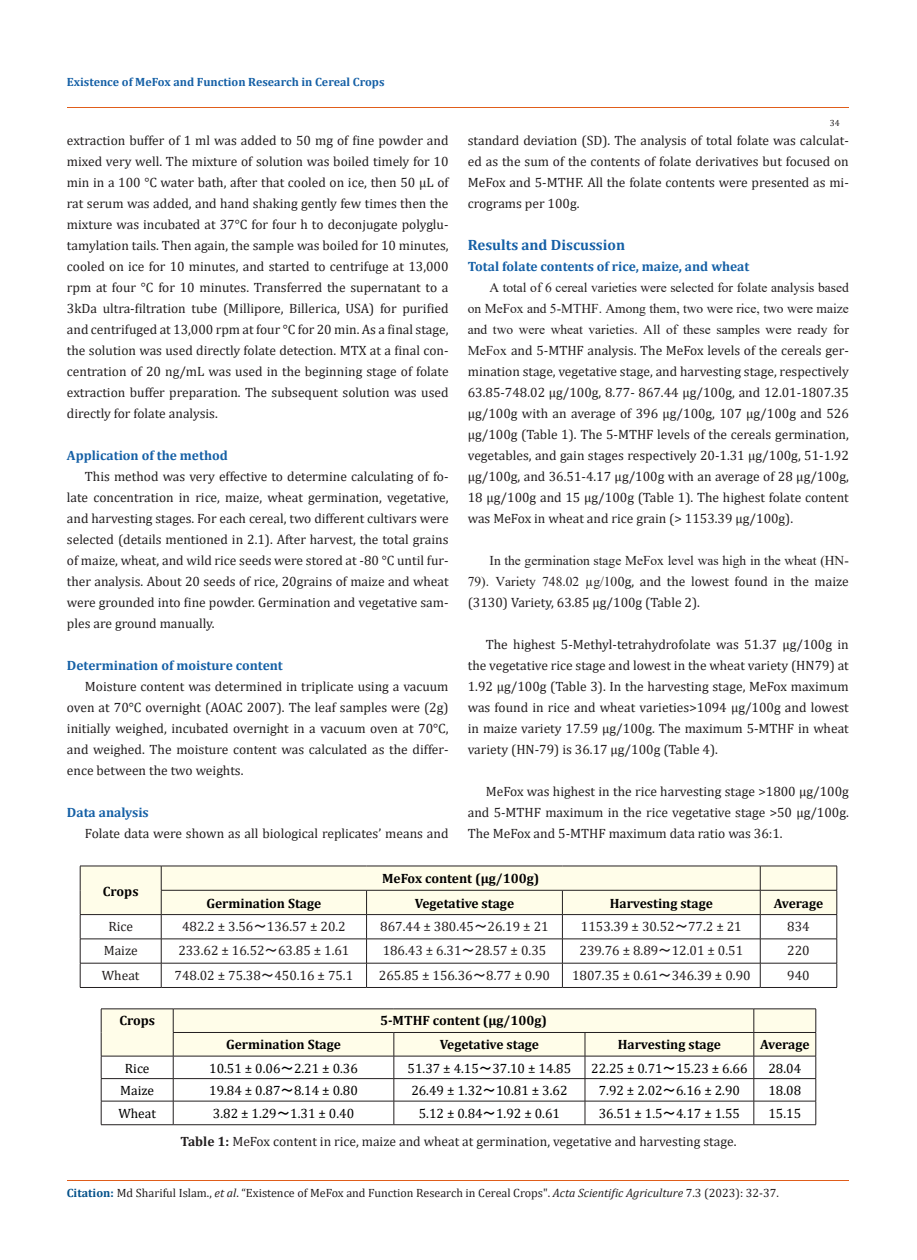
<style>
.page{position:relative;width:917px;height:1260px;background:#fff}
.page>*{position:absolute;margin:0;border:0;box-sizing:border-box;transform-origin:0 0}
.t1{font:700 15px "Cambria";color:#1560a6}
.t2{font:13.5px/21px "Cambria";color:#231f20;text-align:justify}
.t3{font:13.5px "Cambria";color:#000}
.t4{font:700 13.5px "Cambria";color:#000}
.t5{font:13.5px/21px "Times New Roman";color:#231f20;text-align:justify}
.t6{font:700 13.5px "Cambria";color:#1560a6}
.t7{font:12px "Cambria";color:#231f20}
.t8{font:700 12px "Cambria";color:#1560a6}
.t9{font:9px "Cambria";color:#231f20}
.s1{font-family:"Times New Roman"}
.s2{font-family:"Cambria"}
.s3{font-family:"MS Gothic"}
.s4{font-weight:700}
.s5{font-weight:700;color:#035089}
.s6{font-style:italic}
</style>
<div class="page">
<svg style="left:80px;top:866px;width:757px;height:121px"></svg>
<hr style="left:80px;top:987px;width:81px;height:1px;background:#231f20">
<hr style="left:161px;top:987px;width:205px;height:1px;background:#231f20">
<hr style="left:366px;top:987px;width:196px;height:1px;background:#231f20">
<hr style="left:562px;top:987px;width:198px;height:1px;background:#231f20">
<hr style="left:760px;top:987px;width:77px;height:1px;background:#231f20">
<svg style="left:101px;top:1009px;width:715px;height:115px"></svg>
<hr style="left:101px;top:1124px;width:72px;height:1px;background:#231f20">
<hr style="left:173px;top:1124px;width:221px;height:1px;background:#231f20">
<hr style="left:394px;top:1124px;width:191px;height:1px;background:#231f20">
<hr style="left:585px;top:1124px;width:168px;height:1px;background:#231f20">
<hr style="left:753px;top:1124px;width:63px;height:1px;background:#231f20">
<hr style="left:67px;top:108px;width:781px;height:1px;background:#e05d1a">
<hr style="left:67px;top:1180px;width:781px;height:1px;background:#e05d1a">
<p class="t8" style="left:67px;top:73px;width:319px">Existence of MeFox and Function Research in Cereal Crops</p>
<p class="t2" style="left:67px;top:130px;width:383px">extraction buffer of 1 ml was added to 50 mg of fine powder and mixed very well. The mixture of solution was boiled timely for 10 min in a 100 °C water bath, after that cooled on ice, then 50 μL of rat serum was added, and hand shaking gently few times then the mixture was incubated at 37°C for four h to deconjugate polyglu&shy;tamylation tails. Then again, the sample was boiled for 10 minutes, cooled on ice for 10 minutes, and started to centrifuge at 13,000 rpm at four °C for 10 minutes. Transferred the supernatant to a 3kDa ultra-filtration tube (Millipore, Billerica, USA) for purified and centrifuged at 13,000 rpm at four °C for 20 min. As a final stage, the solution was used directly folate detection. MTX at a final con&shy;centration of 20 ng/mL was used in the beginning stage of folate extraction buffer preparation. The subsequent solution was used directly for folate analysis.</p>
<p class="t6" style="left:67px;top:446px;width:162px">Application of the method</p>
<p class="t2" style="left:67px;top:466px;width:383px;text-indent:18px">This method was very effective to determine calculating of fo&shy;late concentration in rice, maize, wheat germination, vegetative, and harvesting stages. For each cereal, two different cultivars were selected (details mentioned in 2.1). After harvest, the total grains of maize, wheat, and wild rice seeds were stored at -80 °C until fur&shy;ther analysis. About 20 seeds of rice, 20grains of maize and wheat were grounded into fine powder. Germination and vegetative sam&shy;ples are ground manually.</p>
<p class="t6" style="left:67px;top:656px;width:217px">Determination of moisture content</p>
<p class="t2" style="left:67px;top:676px;width:383px;text-indent:18px">Moisture content was determined in triplicate using a vacuum oven at 70°C overnight (AOAC 2007). The leaf samples were (2g) initially weighed, incubated overnight in a vacuum oven at 70°C, and weighed. The moisture content was calculated as the differ&shy;ence between the two weights.</p>
<p class="t6" style="left:67px;top:803px;width:83px">Data analysis</p>
<p class="t2" style="left:85px;top:823px;width:365px">Folate data were shown as all biological replicates’ means and</p>
<p class="t9" style="left:829px;top:118px;width:11px">34</p>
<p class="t2" style="left:468px;top:130px;width:382px">standard deviation (SD). The analysis of total folate was calculat&shy;ed as the sum of the contents of folate derivatives but focused on MeFox and 5-MTHF. All the folate contents were presented as mi&shy;crograms per 100g.</p>
<p class="t1" style="left:468px;top:235px;width:159px">Results and Discussion</p>
<p class="t6" style="left:468px;top:257px;width:283px">Total folate contents of rice, maize, and wheat</p>
<p class="t2" style="left:468px;top:277px;width:382px;text-indent:22px"><span class="s1">A total of 6 cereal varieties were selected for folate analysis based on MeFox and 5-MTHF. Among them, two were rice, two were maize and two were wheat varieties. All of these samples were ready for MeFox</span> and 5-MTHF analysis. The MeFox levels of the cereals ger&shy;mination stage, vegetative stage, and harvesting stage, respectively 63.85-748.02 µg/100g, 8.77- 867.44 µg/100g, and 12.01-1807.35 µg/100g with an average of 396 μg/100g, 107 μg/100g and 526 μg/100g (Table 1). The 5-MTHF levels of the cereals germination, vegetables, and gain stages respectively 20-1.31 µg/100g, 51-1.92 µg/100g, and 36.51-4.17 µg/100g with an average of 28 μg/100g, 18 μg/100g and 15 μg/100g (Table 1). The highest folate content was MeFox in wheat and rice grain (&gt; 1153.39 µg/100g).</p>
<p class="t5" style="left:468px;top:550px;width:382px;text-indent:22px">In the germination stage MeFox level was high in the wheat (HN-79). Variety 748.02 µg/10<span class="s2">0g, and the lowest found in the maize (3130) Variety, 63.85 µg/100g (Table 2).</span></p>
<p class="t2" style="left:468px;top:634px;width:382px;text-indent:18px">The highest 5-Methyl-tetrahydrofolate was 51.37 µg/100g in the vegetative rice stage and lowest in the wheat variety (HN79) at 1.92 µg/100g (Table 3). In the harvesting stage, MeFox maximum was found in rice and wheat varieties&gt;1094 µg/100g and lowest in maize variety 17.59 µg/100g. The maximum 5-MTHF in wheat variety (HN-79) is 36.17 µg/100g (Table 4).</p>
<p class="t2" style="left:468px;top:781px;width:382px;text-indent:18px">MeFox was highest in the rice harvesting stage &gt;1800 µg/100g and 5-MTHF maximum in the rice vegetative stage &gt;50 µg/100g.<br>The MeFox and 5-MTHF maximum data ratio was 36:1.</p>
<p class="t4" style="left:103px;top:881px;width:37px">Crops</p>
<p class="t4" style="left:382px;top:869px;width:158px">MeFox content (µg/100g)</p>
<p class="t4" style="left:206px;top:894px;width:116px">Germination Stage</p>
<p class="t4" style="left:415px;top:894px;width:101px">Vegetative stage</p>
<p class="t4" style="left:609px;top:894px;width:105px">Harvesting stage</p>
<p class="t4" style="left:773px;top:894px;width:51px">Average</p>
<p class="t2" style="left:108px;top:916px;width:26px">Rice</p>
<p class="t2" style="left:182px;top:916px;width:165px">482.2 ± 3.56<span class="s3">～</span>136.57 ± 20.2</p>
<p class="t2" style="left:380px;top:916px;width:170px">867.44 ± 380.45<span class="s3">～</span>26.19 ± 21</p>
<p class="t2" style="left:581px;top:916px;width:162px">1153.39 ± 30.52<span class="s3">～</span>77.2 ± 21</p>
<p class="t2" style="left:787px;top:916px;width:24px">834</p>
<p class="t2" style="left:104px;top:940px;width:36px">Maize</p>
<p class="t2" style="left:178px;top:940px;width:173px">233.62 ± 16.52<span class="s3">～</span>63.85 ± 1.61</p>
<p class="t2" style="left:382px;top:940px;width:165px">186.43 ± 6.31<span class="s3">～</span>28.57 ± 0.35</p>
<p class="t2" style="left:579px;top:940px;width:165px">239.76 ± 8.89<span class="s3">～</span>12.01 ± 0.51</p>
<p class="t2" style="left:787px;top:940px;width:24px">220</p>
<p class="t2" style="left:102px;top:965px;width:39px">Wheat</p>
<p class="t2" style="left:175px;top:965px;width:180px">748.02 ± 75.38<span class="s3">～</span>450.16 ± 75.1</p>
<p class="t2" style="left:379px;top:965px;width:173px">265.85 ± 156.36<span class="s3">～</span>8.77 ± 0.90</p>
<p class="t2" style="left:572px;top:965px;width:180px">1807.35 ± 0.61<span class="s3">～</span>346.39 ± 0.90</p>
<p class="t2" style="left:787px;top:965px;width:24px">940</p>
<p class="t4" style="left:119px;top:1011px;width:37px">Crops</p>
<p class="t4" style="left:380px;top:1011px;width:168px">5-MTHF content (µg/100g)</p>
<p class="t4" style="left:226px;top:1035px;width:116px">Germination Stage</p>
<p class="t4" style="left:439px;top:1035px;width:101px">Vegetative stage</p>
<p class="t4" style="left:617px;top:1035px;width:105px">Harvesting stage</p>
<p class="t4" style="left:760px;top:1035px;width:51px">Average</p>
<p class="t3" style="left:125px;top:1060px;width:26px">Rice</p>
<p class="t3" style="left:209px;top:1060px;width:150px">10.51 ± 0.06<span class="s3">～</span>2.21 ± 0.36</p>
<p class="t3" style="left:407px;top:1060px;width:165px">51.37 ± 4.15<span class="s3">～</span>37.10 ± 14.85</p>
<p class="t3" style="left:591px;top:1060px;width:158px">22.25 ± 0.71<span class="s3">～</span>15.23 ± 6.66</p>
<p class="t3" style="left:768px;top:1060px;width:34px">28.04</p>
<p class="t3" style="left:120px;top:1083px;width:36px">Maize</p>
<p class="t3" style="left:209px;top:1083px;width:150px">19.84 ± 0.87<span class="s3">～</span>8.14 ± 0.80</p>
<p class="t3" style="left:411px;top:1083px;width:158px">26.49 ± 1.32<span class="s3">～</span>10.81 ± 3.62</p>
<p class="t3" style="left:598px;top:1083px;width:143px">7.92 ± 2.02<span class="s3">～</span>6.16 ± 2.90</p>
<p class="t3" style="left:768px;top:1083px;width:34px">18.08</p>
<p class="t3" style="left:118px;top:1105px;width:39px">Wheat</p>
<p class="t3" style="left:213px;top:1105px;width:143px">3.82 ± 1.29<span class="s3">～</span>1.31 ± 0.40</p>
<p class="t3" style="left:419px;top:1105px;width:143px">5.12 ± 0.84<span class="s3">～</span>1.92 ± 0.61</p>
<p class="t3" style="left:598px;top:1105px;width:143px">36.51 ± 1.5<span class="s3">～</span>4.17 ± 1.55</p>
<p class="t3" style="left:768px;top:1105px;width:34px">15.15</p>
<p class="t2" style="left:180px;top:1131px;width:557px"><span class="s4">Table 1:</span> MeFox content in rice, maize and wheat at germination, vegetative and harvesting stage.</p>
<p class="t7" style="left:67px;top:1186px;width:713px"><span class="s5">Citation:</span> Md Shariful Islam., <span class="s6">et al</span>. “Existence of MeFox and Function Research in Cereal Crops". <span class="s6">Acta Scientific Agriculture</span> 7.3 (2023): 32-37.</p>
</div>
